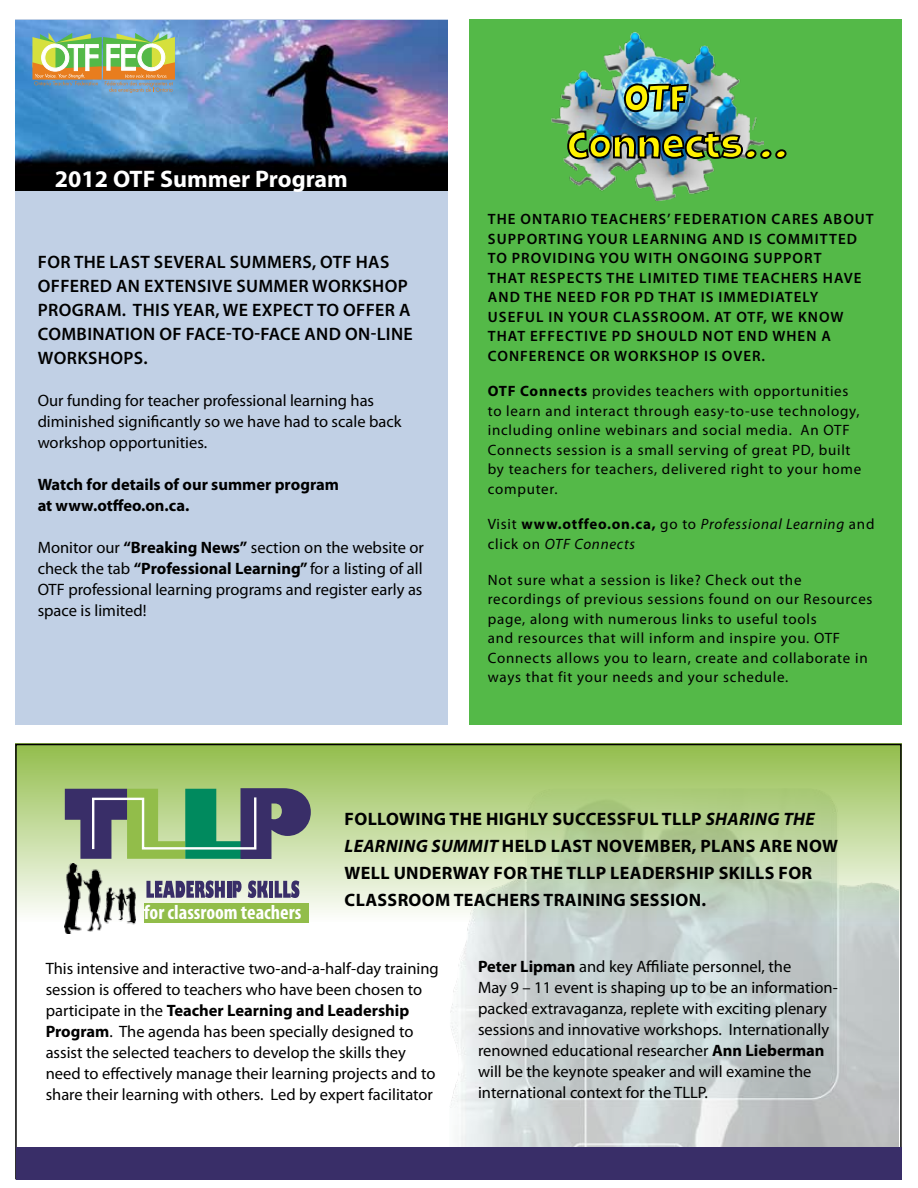
<style>
.page{position:relative;width:918px;height:1188px;background:#fff}
.page>*{position:absolute;margin:0;border:0;box-sizing:border-box;transform-origin:0 0}
.t1{font:34.2px/47px "Comic Strip Poster";color:#fff200}
.t2{font:700 24px "Myriad Pro";color:#fff}
.t3{font:700 condensed 20.4px "Myriad Pro";color:#fff}
.t4{font:600 18px/24px "Myriad Pro";letter-spacing:.02em;color:#000}
.t5{font:700 18px "Myriad Pro";letter-spacing:.02em;color:#000}
.t6{font:italic 700 18px "Myriad Pro";letter-spacing:.02em;color:#000}
.t7{font:16.5px/21px "Myriad Pro";color:#000}
.t8{font:700 16.5px/21px "Myriad Pro";color:#000}
.t9{font:15px/19.5px "Myriad Pro";letter-spacing:.05em;color:#000}
.t10{font:600 15px/19.5px "Myriad Pro";letter-spacing:.07em;color:#000}
.t11{font:italic 15px/19.5px "Myriad Pro";letter-spacing:.05em;color:#000}
.s1{font-weight:700}
.s2{font-style:normal}
.s3{font-weight:700;font-style:normal}
</style>
<div class="page">
<div style="left:15px;top:19px;width:433px;height:706px;background:#c1d0e5"></div>
<img style="left:450px;top:922px;width:448px;height:225px">
<svg style="left:18px;top:747px;width:881px;height:175px;background:#bcd499"></svg>
<svg style="left:146px;top:881px;width:79px;height:17px"></svg>
<hr style="left:227px;top:881px;width:4px;height:17px;background:#392e68">
<svg style="left:232px;top:881px;width:10px;height:17px"></svg>
<svg style="left:248px;top:881px;width:20px;height:17px"></svg>
<hr style="left:269px;top:881px;width:4px;height:17px;background:#392e68">
<svg style="left:275px;top:881px;width:24px;height:17px"></svg>
<svg style="left:65px;top:788px;width:246px;height:71px;background:#6f8c78"></svg>
<div style="left:144px;top:903px;width:164px;height:20px;background:#92bd4a"></div>
<img style="left:65px;top:864px;width:39px;height:69px">
<img style="left:104px;top:887px;width:31px;height:38px">
<div style="left:469px;top:19px;width:433px;height:706px;background:#54b948"></div>
<img style="left:552px;top:32px;width:205px;height:168px">
<img style="left:623px;top:82px;width:67px;height:31px">
<img style="left:566px;top:130px;width:221px;height:30px">
<img style="left:15px;top:20px;width:433px;height:170px">
<svg style="left:32px;top:32px;width:143px;height:61px;background:#a4b686"></svg>
<div style="left:16px;top:1147px;width:886px;height:32px;background:#392e68"></div>
<h2 class="t2" style="left:55px;top:163px;width:294px">2012 OTF Summer Program</h2>
<p class="t4" style="left:38px;top:250px;width:376px">FOR THE LAST SEVERAL SUMMERS, OTF HAS OFFERED AN EXTENSIVE SUMMER WORKSHOP PROGRAM. THIS YEAR, WE EXPECT TO OFF ER A COMBINATION OF FACE-TO-FACE AND ON-LINE WORKSHOPS.</p>
<p class="t7" style="left:38px;top:390px;width:365px">Our funding for teacher professional learning has diminished significantly so we have had to scale back workshop opportunities.</p>
<p class="t8" style="left:38px;top:474px;width:303px">Watch for details of our summer program at www.otffeo.on.ca.</p>
<p class="t7" style="left:38px;top:537px;width:388px;text-align:justify">Monitor our <span class="s1">“Breaking News”</span> section on the website or check the tab <span class="s1">“Professional Learning”</span> for a listing of all OTF professional learning programs and register early as space is limited!</p>
<h1 class="t1" style="left:567px;top:73px;width:222px;text-indent:57px">OTF<br>Connects...</h1>
<p class="t10" style="left:488px;top:209px;width:387px">THE ONTARIO TEACHERS’ FEDERATION CARES ABOUT SUPPORTING YOUR LEARNING AND IS COMMITTED TO PROVIDING YOU WITH ONGOING SUPPORT<br>THAT RESPECTS THE LIMITED TIME TEACHERS HAVE AND THE NEED FOR PD THAT IS IMMEDIATELY USEFUL IN YOUR CLASSROOM. AT OTF, WE KNOW THAT EFFECTIVE PD SHOULD NOT END WHEN A CONFERENCE OR WORKSHOP IS OVER.</p>
<p class="t9" style="left:488px;top:381px;width:375px"><span class="s1">OTF Connects</span> provides teachers with opportunities to learn and interact through easy-to-use technology, including online webinars and social media. An OTF Connects session is a small serving of great PD, built by teachers for teachers, delivered right to your home computer.</p>
<p class="t11" style="left:488px;top:514px;width:388px"><span class="s2">Visit</span> <span class="s3">www.otffeo.on.ca,</span> <span class="s2">go to</span> Professional Learning <span class="s2">and click on</span> OTF Connects</p>
<p class="t9" style="left:488px;top:570px;width:386px">Not sure what a session is like? Check out the recordings of previous sessions found on our Resources page, along with numerous links to useful tools<br>and resources that will inform and inspire you. OTF Connects allows you to learn, create and collaborate in ways that fit your needs and your schedule.</p>
<p class="t3" style="left:144px;top:899px;width:159px">for classroom teachers</p>
<p class="t5" style="left:345px;top:807px;width:220px">Following the highly succ</p>
<p class="t5" style="left:597px;top:807px;width:22px">essful</p>
<p class="t6" style="left:662px;top:807px;width:154px"><span class="s2">TLLP</span> SHARING THE</p>
<p class="t6" style="left:345px;top:834px;width:109px">LEARNING SUMMIT</p>
<p class="t5" style="left:502px;top:834px;width:335px">held last November, plans are now</p>
<p class="t5" style="left:345px;top:861px;width:110px">well underway</p>
<p class="t5" style="left:494px;top:861px;width:263px">for the TLLP Leadership Skills</p>
<p class="t5" style="left:779px;top:861px;width:31px">for</p>
<p class="t5" style="left:345px;top:888px;width:23px">Classr</p>
<p class="t5" style="left:409px;top:888px;width:299px">oom Teachers training session.</p>
<p class="t7" style="left:46px;top:957px;width:395px">This intensive and interactive two-and-a-half-day training session is offered to teachers who have been chosen to participate in the <span class="s1">Teacher Learning and Leadership Program</span>. The agenda has been specially designed to assist the selected teachers to develop the skills they need to effectively manage their learning projects and to share their learning with others. Led by expert facilitator</p>
<p class="t7" style="left:478px;top:956px;width:361px"><span class="s1">Peter Lipman</span> and key Affiliate personnel, the<br>May 9 – 11 event is shaping up to be an information&shy;packed extravaganza, replete with exciting plenary sessions and innovative workshops. Internationally renowned educational researcher <span class="s1">Ann Lieberman </span>will be the keynote speaker and will examine the international context for the TLLP.</p>
</div>
